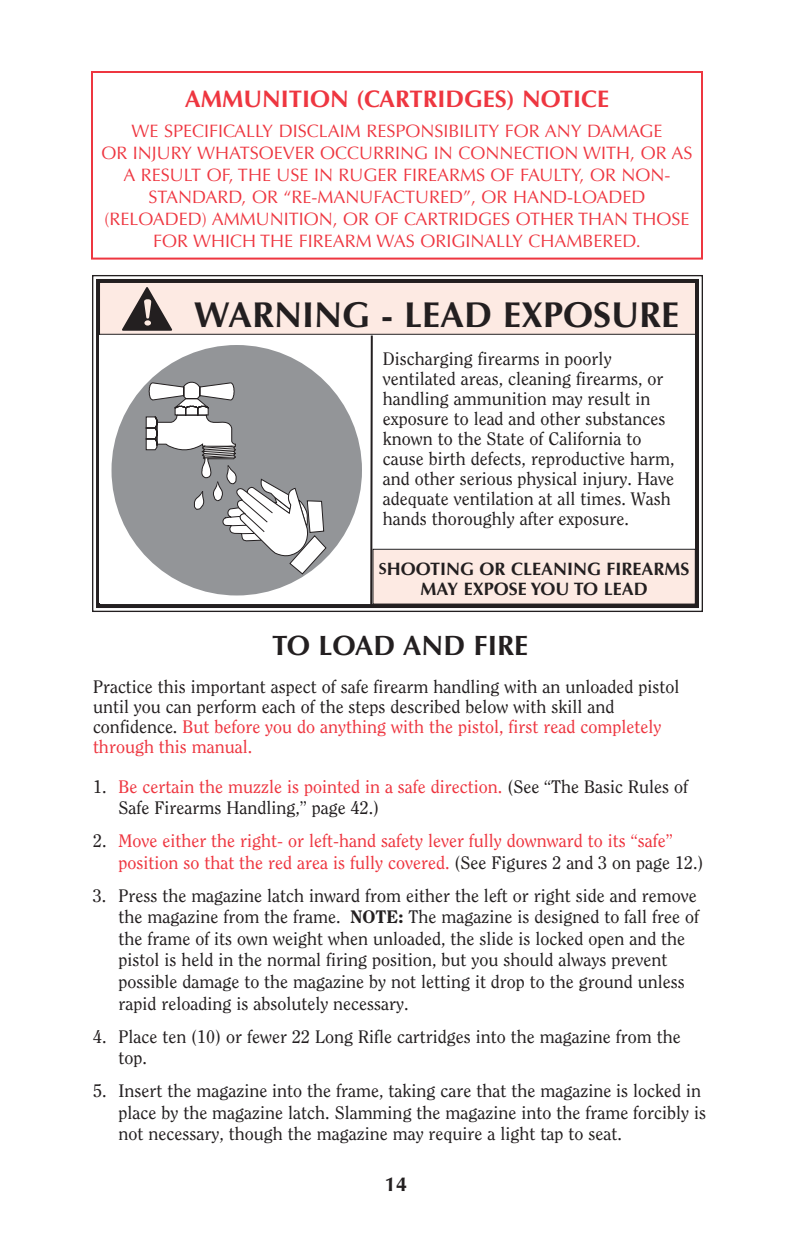
<style>
.page{position:relative;width:792px;height:1242px;background:#fff}
.page>*{position:absolute;margin:0;border:0;box-sizing:border-box;transform-origin:0 0}
.t1{font:700 36px "Optima";color:#231f20}
.t2{font:700 28px "Optima";color:#231f20}
.t3{font:700 24px "Optima";color:#ee3640}
.t4{font:700 20px "Optima";color:#231f20}
.t5{font:18px/20px "Clearface Std";color:#231f20}
.t6{font:18px/22px "Optima";color:#ee3640;text-align:center}
.t7{font:18px/21.6px "Clearface Std";color:#ee3640}
.t8{font:700 18px/20px "Optima";color:#231f20;text-align:center}
.s1{font-size:16px}
.s2{color:#ee3640}
.s3{color:#231f20}
.s4{font-weight:800}
</style>
<div class="page">
<div style="left:91px;top:71px;width:612px;height:189px;border:2px solid #ee3640"></div>
<div style="left:100px;top:281px;width:596px;height:53px;background:#fdeae3"></div>
<div style="left:99px;top:280px;width:598px;height:55px;border:1px solid #231f20"></div>
<div style="left:96px;top:279px;width:603px;height:329px;border:4px solid #231f20"></div>
<div style="left:99px;top:335px;width:313px;height:268px;background:#fff"></div>
<div style="left:112px;top:345px;width:250px;height:250px;background:#939598;border-radius:50%"></div>
<svg style="left:146px;top:381px;width:181px;height:194px"></svg>
<div style="left:373px;top:550px;width:322px;height:54px;background:#fdeae3"></div>
<div style="left:372px;top:549px;width:324px;height:56px;border:1px solid #231f20"></div>
<hr style="left:370px;top:336px;width:3px;height:270px;background:#231f20">
<svg style="left:122px;top:287px;width:50px;height:44px"></svg>
<h3 class="t3" style="left:185px;top:89px;width:426px">AMMUNITION (CARTRIDGES) NOTICE</h3>
<p class="t6" style="left:101px;top:120px;width:593px">WE SPECIFICALLY DISCLAIM RESPONSIBILITY FOR ANY DAMAGE<br>OR INJURY WHATSOEVER OCCURRING IN CONNECTION WITH, OR AS A RESULT OF, THE USE IN RUGER FIREARMS OF FAULTY, OR NON-STANDARD, OR “RE-MANUFACTURED”, OR HAND-LOADED (RELOADED) AMMUNITION, OR OF CARTRIDGES OTHER THAN THOSE FOR WHICH THE FIREARM WAS ORIGINALLY CHAMBERED.</p>
<h1 class="t1" style="left:194px;top:300px;width:487px">WARNING - LEAD EXPOSURE</h1>
<p class="t5" style="left:383px;top:350px;width:293px">Discharging firearms in poorly ventilated areas, cleaning firearms, or handling ammunition may result in exposure to lead and other substances known to the State of California to cause birth defects, reproductive harm, and other serious physical injury. Have adequate ventilation at all times. Wash hands thoroughly after exposure.</p>
<p class="t8" style="left:379px;top:561px;width:312px"><span class="s1">S</span>HOOTING OR CLEANING FIREARMS<br>MAY EXPOSE YOU TO LEAD</p>
<h2 class="t2" style="left:272px;top:634px;width:257px">TO LOAD AND FIRE</h2>
<p class="t5" style="left:93px;top:678px;width:588px">Practice this important aspect of safe firearm handling with an unloaded pistol until you can perform each of the steps described below with skill and confidence. <span class="s2">But before you do anything with the pistol, first read completely through this manual.</span></p>
<p class="t5" style="left:118px;top:777px;width:571px;line-height:21.6px;text-indent:-25px">1. <span class="s2">Be certain the muzzle is pointed in a safe direction.</span> (See “The Basic Rules of<br>Safe Firearms Handling,” page 42.)</p>
<p class="t7" style="left:118px;top:831px;width:587px;text-indent:-25px"><span class="s3">2.</span> Move either the right- or left-hand safety lever fully downward to its “safe” position so that the red area is fully covered. <span class="s3">(See Figures 2 and 3 on page 12.)</span></p>
<p class="t5" style="left:118px;top:886px;width:582px;line-height:21.6px;text-indent:-25px">3. Press the magazine latch inward from either the left or right side and remove the magazine from the frame. <span class="s4">NOTE:</span> The magazine is designed to fall free of the frame of its own weight when unloaded, the slide is locked open and the pistol is held in the normal firing position, but you should always prevent possible damage to the magazine by not letting it drop to the ground unless rapid reloading is absolutely necessary.</p>
<p class="t5" style="left:118px;top:1027px;width:564px;line-height:21.6px;text-indent:-25px">4. Place ten (10) or fewer 22 Long Rifle cartridges into the magazine from the top.</p>
<p class="t5" style="left:118px;top:1081px;width:589px;line-height:21.6px;text-indent:-25px">5. Insert the magazine into the frame, taking care that the magazine is locked in place by the magazine latch. Slamming the magazine into the frame forcibly is not necessary, though the magazine may require a light tap to seat.</p>
<p class="t4" style="left:385px;top:1176px;width:24px">14</p>
</div>
